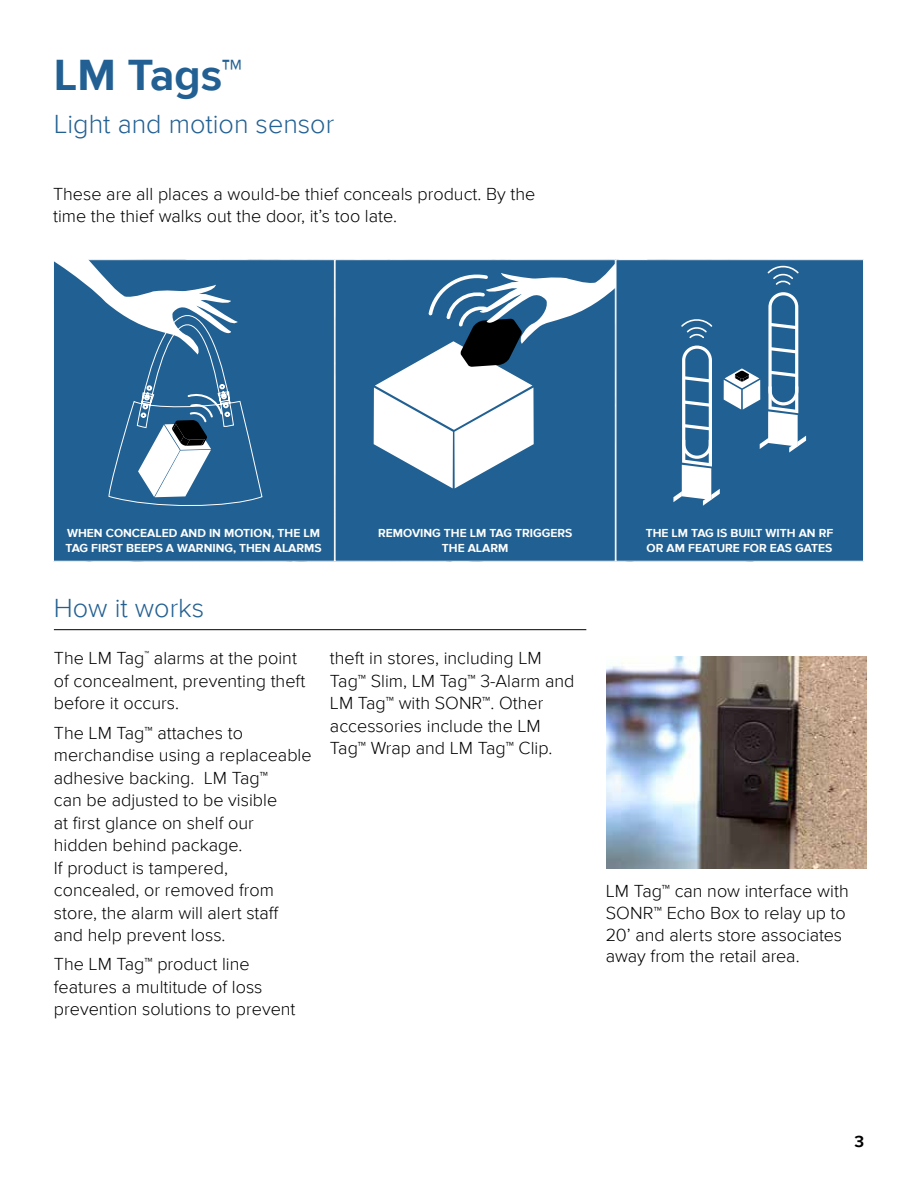
<style>
.page{position:relative;width:918px;height:1188px;background:#fff}
.page>*{position:absolute;margin:0;border:0;box-sizing:border-box;transform-origin:0 0}
.t1{font:700 45px "Proxima Nova";color:#226093}
.t2{font:300 27px "Proxima Nova";color:#226093}
.t3{font:300 27px "Proxima Nova";color:#236092}
.t4{font:300 18px/22.5px "Proxima Nova";color:#000}
.t5{font:700 16.5px "Proxima Nova";color:#000}
.t6{font:700 12px/15px "Proxima Nova";color:#fff}
</style>
<div class="page">
<hr style="left:54px;top:629px;width:532px;height:1px;background:#000">
<img style="left:606px;top:656px;width:260px;height:212px">
<div style="left:335px;top:259px;width:281px;height:303px;background:#216092;border:1px solid #fff"></div>
<div style="left:53px;top:259px;width:282px;height:303px;background:#216092;border:1px solid #fff"></div>
<svg style="left:53px;top:259px;width:209px;height:250px"></svg>
<div style="left:616px;top:259px;width:248px;height:303px;background:#216092;border:1px solid #fff"></div>
<svg style="left:374px;top:259px;width:432px;height:247px"></svg>
<h1 class="t1" style="left:54px;top:49px;width:190px">LM Tags™</h1>
<h2 class="t2" style="left:54px;top:109px;width:282px">Light and motion sensor</h2>
<p class="t4" style="left:53px;top:183px;width:484px">These are all places a would-be thief conceals product. By the time the thief walks out the door, it’s too late.</p>
<p class="t6" style="left:66px;top:526px;width:258px">WHEN CONCEALED AND IN MOTION, THE LM<br>TAG FIRST BEEPS A WARNING, THEN ALARMS</p>
<p class="t6" style="left:378px;top:526px;width:196px;text-align:center">REMOVING THE LM TAG TRIGGERS<br>THE ALARM</p>
<p class="t6" style="left:646px;top:526px;width:189px">THE LM TAG IS BUILT WITH AN RF<br>OR AM FEATURE FOR EAS GATES</p>
<h2 class="t3" style="left:54px;top:593px;width:152px">How it works</h2>
<p class="t4" style="left:54px;top:648px;width:253px">The LM Tag<sup>™</sup> alarms at the point of concealment, preventing theft before it occurs.</p>
<p class="t4" style="left:54px;top:722px;width:259px">The LM Tag™ attaches to merchandise using a replaceable adhesive backing. LM Tag™<br>can be adjusted to be visible<br>at first glance on shelf our hidden behind package.<br>If product is tampered, concealed, or removed from store, the alarm will alert staff and help prevent loss.</p>
<p class="t4" style="left:54px;top:954px;width:243px">The LM Tag™ product line features a multitude of loss prevention solutions to prevent</p>
<p class="t4" style="left:330px;top:648px;width:246px">theft in stores, including LM<br>Tag™ Slim, LM Tag™ 3-Alarm and<br>LM Tag™ with SONR™. Other accessories include the LM<br>Tag™ Wrap and LM Tag™ Clip.</p>
<p class="t4" style="left:606px;top:881px;width:244px;line-height:21.6px">LM Tag™ can now interface with<br>SONR™ Echo Box to relay up to<br>20’ and alerts store associates away from the retail area.</p>
<p class="t5" style="left:855px;top:1132px;width:11px">3</p>
</div>
